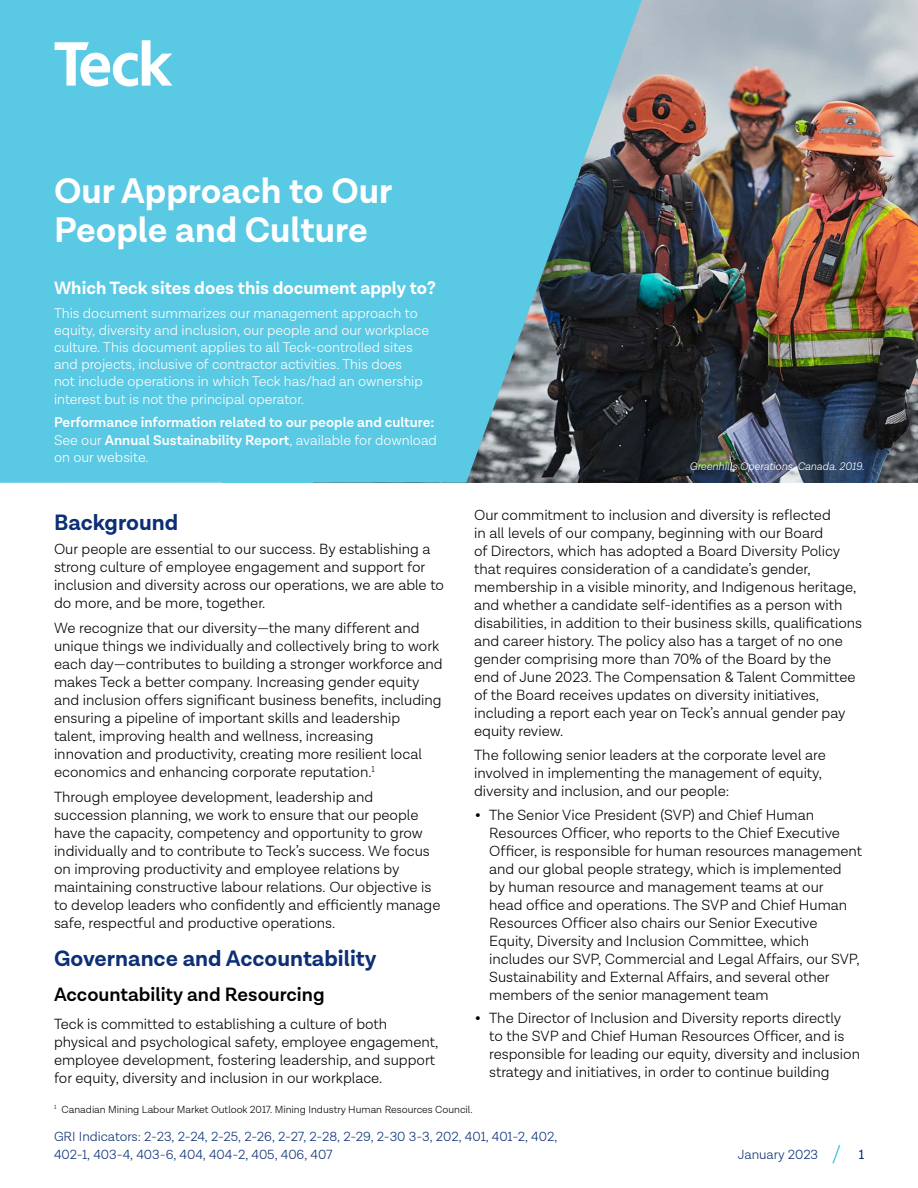
<style>
.page{position:relative;width:918px;height:1188px;background:#fff}
.page>*{position:absolute;margin:0;border:0;box-sizing:border-box;transform-origin:0 0}
.t1{font:700 36px/39.6px "Lota Grotesque";color:#fff}
.t2{font:700 22.5px "Lota Grotesque";color:#0d2f76}
.t3{font:600 19.5px "Lota Grotesque";color:#000}
.t4{font:700 18px "Lota Grotesque";color:#fff}
.t5{font:300 15px/18px "Lota Grotesque";color:#000}
.t6{font:300 14.25px/17.1px "Lota Grotesque";color:#fff}
.t7{font:600 14.25px/17.1px "Lota Grotesque";color:#fff}
.t8{font:300 13.5px/18px "Lota Grotesque";color:#0d2f76}
.t9{font:13.5px "Lota Grotesque";color:#0d2f76}
.t10{font:italic 300 11.25px "Lota Grotesque";color:#fff}
.t11{font:300 10.5px "Lota Grotesque";color:#000}
.s1{font-weight:300}
.s2{font-size:22.5px}
</style>
<div class="page">
<svg style="left:832px;top:1145px;width:9px;height:19px"></svg>
<img style="left:650px;top:0;width:268px;height:482px">
<svg style="left:0;top:0;width:650px;height:483px;background:#58b6ce"></svg>
<svg style="left:55px;top:40px;width:117px;height:47px"></svg>
<h1 class="t1" style="left:54px;top:172px;width:340px">Our Approach to Our<br>People and Culture</h1>
<p class="t4" style="left:54px;top:278px;width:383px">Which Teck sites does this document apply to?</p>
<p class="t6" style="left:54px;top:305px;width:377px">This document summarizes our management approach to equity, diversity and inclusion, our people and our workplace culture. This document applies to all Teck-controlled sites and projects, inclusive of contractor activities. This does<br>not include operations in which Teck has/had an ownership interest but is not the principal operator.</p>
<p class="t7" style="left:54px;top:415px;width:384px">Performance information related to our people and culture:<br><span class="s1">See our</span> Annual Sustainability Report<span class="s1">, available for download on our website.</span></p>
<h2 class="t2" style="left:54px;top:509px;width:126px">Background</h2>
<p class="t5" style="left:54px;top:540px;width:392px">Our people are essential to our success. By establishing a strong culture of employee engagement and support for inclusion and diversity across our operations, we are able to do more, and be more, together.</p>
<p class="t5" style="left:54px;top:619px;width:390px">We recognize that our diversity—the many different and unique things we individually and collectively bring to work each day—contributes to building a stronger workforce and makes Teck a better company. Increasing gender equity and inclusion offers significant business benefits, including ensuring a pipeline of important skills and leadership talent, improving health and wellness, increasing innovation and productivity, creating more resilient local economics and enhancing corporate reputation.<sup>1</sup></p>
<p class="t5" style="left:54px;top:788px;width:388px">Through employee development, leadership and succession planning, we work to ensure that our people have the capacity, competency and opportunity to grow individually and to contribute to Teck’s success. We focus on improving productivity and employee relations by maintaining constructive labour relations. Our objective is to develop leaders who confidently and efficiently manage safe, respectful and productive operations.</p>
<h2 class="t2" style="left:54px;top:945px;width:324px">Governance and Accountability</h2>
<h3 class="t3" style="left:54px;top:983px;width:272px">Accountability and Resourcing</h3>
<p class="t5" style="left:54px;top:1015px;width:386px">Teck is committed to establishing a culture of both physical and psychological safety, employee engagement, employee development, fostering leadership, and support for equity, diversity and inclusion in our workplace.</p>
<p class="t10" style="left:690px;top:460px;width:176px">Greenhills Operations, Canada. 2019.</p>
<p class="t5" style="left:474px;top:506px;width:390px">Our commitment to inclusion and diversity is reflected<br>in all levels of our company, beginning with our Board<br>of Directors, which has adopted a Board Diversity Policy that requires consideration of a candidate’s gender, membership in a visible minority, and Indigenous heritage, and whether a candidate self-identifies as a person with disabilities, in addition to their business skills, qualifications and career history. The policy also has a target of no one gender comprising more than 70% of the Board by the<br>end of June 2023. The Compensation &amp; Talent Committee of the Board receives updates on diversity initiatives, including a report each year on Teck’s annual gender pay equity review.</p>
<p class="t5" style="left:474px;top:747px;width:353px">The following senior leaders at the corporate level are involved in implementing the management of equity, diversity and inclusion, and our people:</p>
<p class="t5" style="left:489px;top:806px;width:374px;text-indent:-15px"><span class="s2">•</span> The Senior Vice President (SVP) and Chief Human Resources Officer, who reports to the Chief Executive Officer, is responsible for human resources management and our global people strategy, which is implemented<br>by human resource and management teams at our<br>head office and operations. The SVP and Chief Human Resources Officer also chairs our Senior Executive Equity, Diversity and Inclusion Committee, which includes our SVP, Commercial and Legal Affairs, our SVP, Sustainability and External Affairs, and several other members of the senior management team</p>
<p class="t5" style="left:489px;top:1009px;width:372px;text-indent:-15px"><span class="s2">•</span> The Director of Inclusion and Diversity reports directly<br>to the SVP and Chief Human Resources Officer, and is responsible for leading our equity, diversity and inclusion strategy and initiatives, in order to continue building</p>
<p class="t11" style="left:54px;top:1104px;width:420px"><sup>1</sup> Canadian Mining Labour Market Outlook 2017. Mining Industry Human Resources Council.</p>
<p class="t8" style="left:54px;top:1127px;width:505px">GRI Indicators: 2-23, 2-24, 2-25, 2-26, 2-27, 2-28, 2-29, 2-30 3-3, 202, 401, 401-2, 402,<br>402-1, 403-4, 403-6, 404, 404-2, 405, 406, 407</p>
<p class="t8" style="left:738px;top:1146px;width:82px">January 2023</p>
<p class="t9" style="left:859px;top:1147px;width:7px">1</p>
</div>
